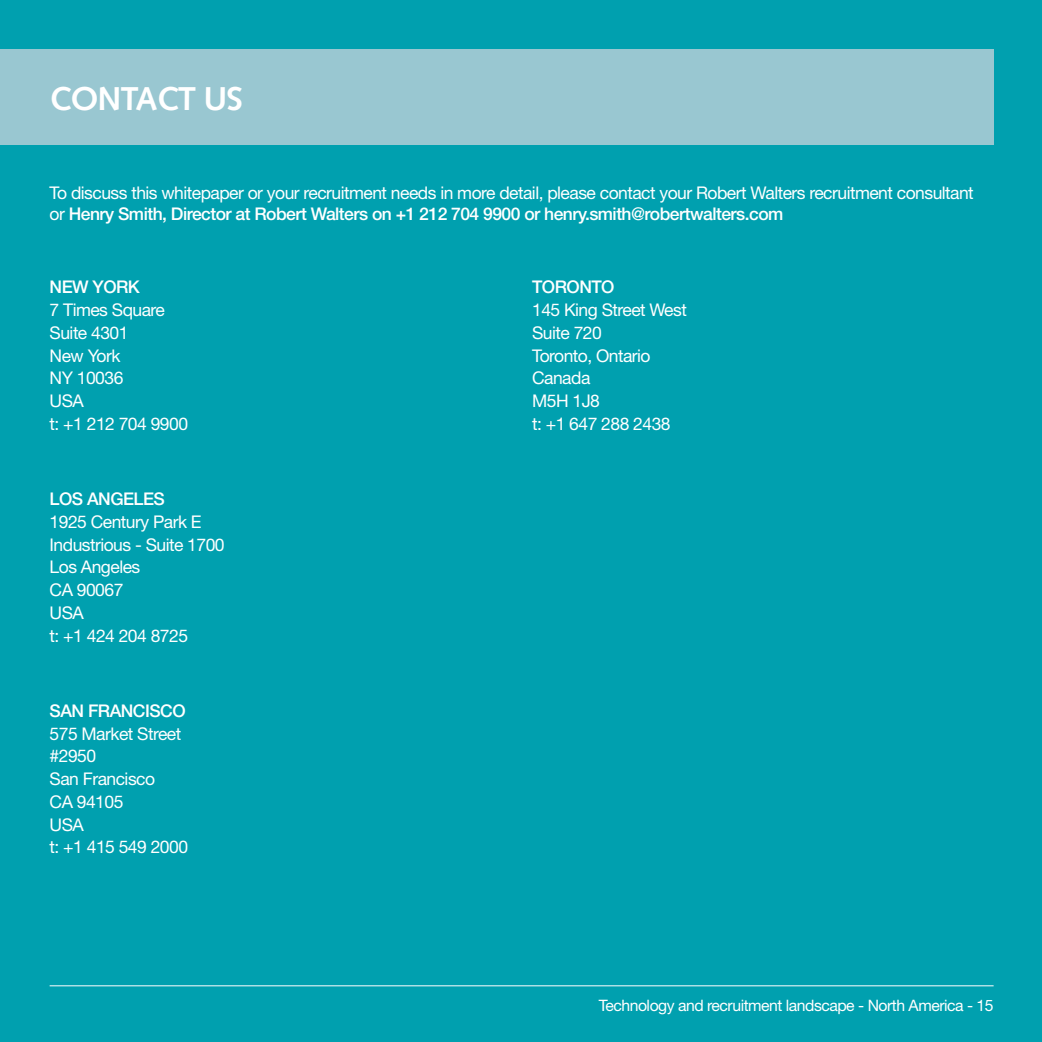
<style>
.page{position:relative;width:1042px;height:1042px;background:#00a0af}
.page>*{position:absolute;margin:0;border:0;box-sizing:border-box;transform-origin:0 0}
.t1{font:700 33.25px "Syntax";letter-spacing:-.03em;color:#fff}
.t2{font:17.5px/22.8px "Helvetica Neue LT Std";letter-spacing:-.03em;color:#fff}
.t3{font:500 17.5px "Helvetica Neue LT Std";letter-spacing:-.03em;color:#fff}
.t4{font:15.75px "Helvetica Neue LT Std";letter-spacing:-.03em;color:#fff}
.s1{font-weight:500}
</style>
<div class="page">
<hr style="left:50px;top:985px;width:943px;height:1px;background:#fff">
<div style="left:0;top:50px;width:993px;height:95px;background:#99c7d1"></div>
<h1 class="t1" style="left:50px;top:79px;width:195px">CONTACT US</h1>
<p class="t2" style="left:50px;top:182px;width:925px;line-height:21px">To discuss this whitepaper or your recruitment needs in more detail, please contact your Robert Walters recruitment consultant or <span class="s1">Henry Smith, Director at Robert Walters on +1 212 704 9900 or henry.smith@robertwalters.com</span></p>
<p class="t3" style="left:50px;top:277px;width:92px">NEW YORK</p>
<p class="t2" style="left:50px;top:298px;width:140px">7 Times Square<br>Suite 4301<br>New York<br>NY 10036<br>USA<br>t: +1 212 704 9900</p>
<p class="t3" style="left:50px;top:488px;width:117px">LOS ANGELES</p>
<p class="t2" style="left:50px;top:510px;width:176px">1925 Century Park E<br>Industrious - Suite 1700<br>Los Angeles<br>CA 90067<br>USA<br>t: +1 424 204 8725</p>
<p class="t3" style="left:50px;top:700px;width:137px">SAN FRANCISCO</p>
<p class="t2" style="left:50px;top:722px;width:140px">575 Market Street #2950<br>San Francisco<br>CA 94105<br>USA<br>t: +1 415 549 2000</p>
<p class="t3" style="left:532px;top:277px;width:84px">TORONTO</p>
<p class="t2" style="left:532px;top:298px;width:156px">145 King Street West<br>Suite 720<br>Toronto, Ontario<br>Canada<br>M5H 1J8<br>t: +1 647 288 2438</p>
<p class="t4" style="left:599px;top:996px;width:396px">Technology and recruitment landscape - North America - 15</p>
</div>
